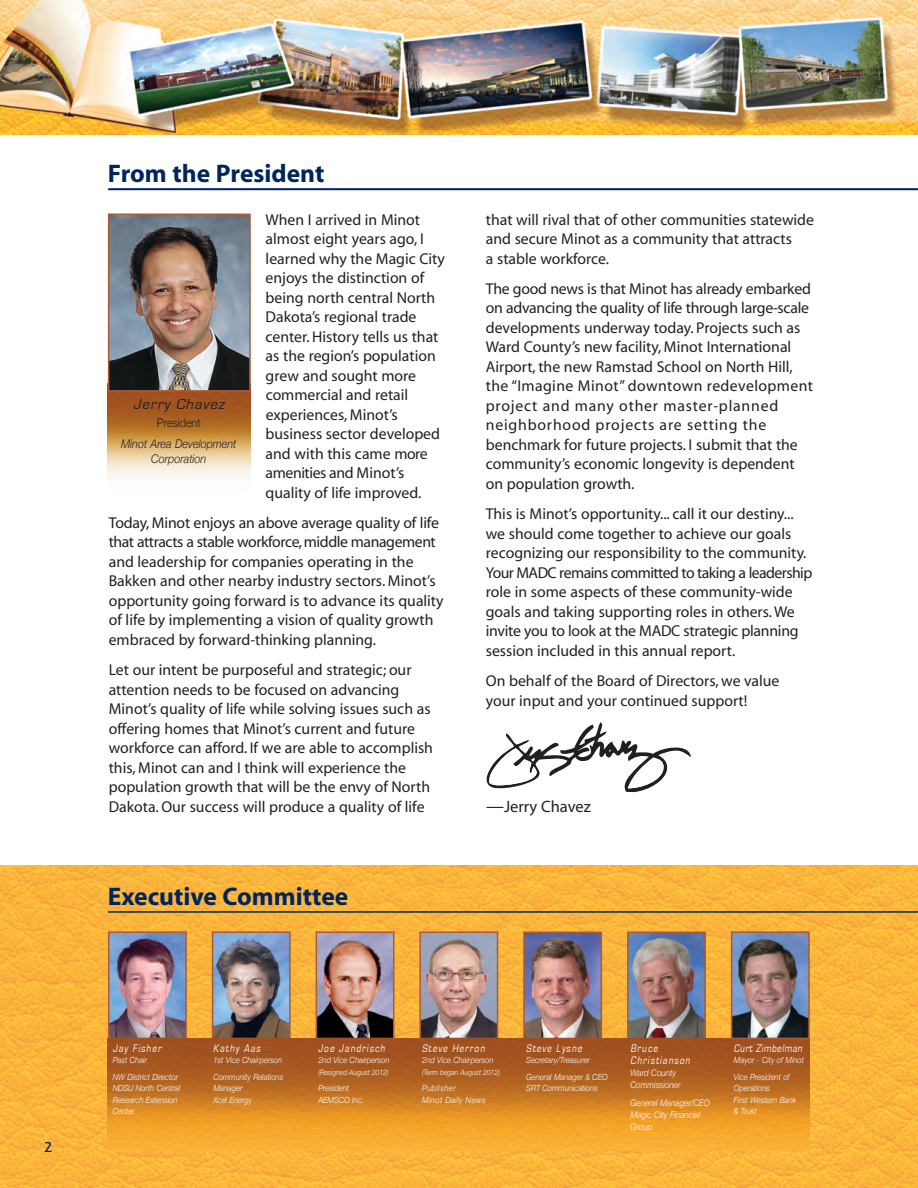
<style>
.page{position:relative;width:918px;height:1188px;background:#fff}
.page>*{position:absolute;margin:0;border:0;box-sizing:border-box;transform-origin:0 0}
.t1{font:700 25.5px "Myriad";color:#00255d}
.t2{font:16.5px "Myriad";color:#231f20}
.t3{font:15.75px/19.5px "Myriad";color:#231f20}
.t4{font:italic 15px "Eurostile";color:#231f20}
.t5{font:15px "Friz Quadrata";color:#00255d}
.t6{font:italic 300 12px/15px "Helvetica Neue";color:#231f20;text-align:center;scale:.9 1}
.t7{font:300 12px "Helvetica Neue";color:#231f20;scale:.9 1}
.t8{font:italic 11.4px/12px "Eurostile";color:#fff;scale:.8 1}
.t9{font:italic 300 9px/12px "Helvetica Neue";color:#fff;scale:.9 1}
.t10{font:italic 300 8.55px/11.2px "Helvetica Neue";color:#fff;scale:.9 1}
.t11{font:italic 300 8.55px/11.2px "Helvetica Neue";letter-spacing:.055em;color:#fff;scale:.9 1}
.t12{font:italic 300 7.5px "Helvetica Neue";color:#fff;scale:.9 1}
.s1{font-size:18px}
</style>
<div class="page">
<img style="left:0;top:866px;width:918px;height:322px">
<svg style="left:487px;top:722px;width:204px;height:70px"></svg>
<img style="left:108px;top:392px;width:143px;height:87px">
<img style="left:111px;top:217px;width:137px;height:172px">
<div style="left:108px;top:214px;width:143px;height:178px;border:2px solid #a95c35"></div>
<img style="left:526px;top:935px;width:73px;height:101px">
<div style="left:523px;top:932px;width:79px;height:107px;border:2px solid #a95c35"></div>
<hr style="left:108px;top:911px;width:810px;height:2px;background:#00255d">
<img style="left:630px;top:935px;width:73px;height:101px">
<div style="left:627px;top:932px;width:79px;height:107px;border:2px solid #a95c35"></div>
<img style="left:422px;top:934px;width:73px;height:102px">
<div style="left:419px;top:931px;width:79px;height:108px;border:2px solid #a95c35"></div>
<img style="left:111px;top:934px;width:73px;height:102px">
<div style="left:108px;top:931px;width:79px;height:108px;border:2px solid #a95c35"></div>
<img style="left:319px;top:934px;width:72px;height:102px">
<div style="left:316px;top:931px;width:78px;height:108px;border:2px solid #a95c35"></div>
<img style="left:215px;top:934px;width:73px;height:102px">
<div style="left:212px;top:931px;width:79px;height:108px;border:2px solid #a95c35"></div>
<img style="left:108px;top:1039px;width:702px;height:112px">
<img style="left:0;top:0;width:918px;height:135px">
<hr style="left:108px;top:188px;width:810px;height:2px;background:#00255d">
<img style="left:734px;top:934px;width:73px;height:102px">
<div style="left:731px;top:931px;width:79px;height:108px;border:2px solid #a95c35"></div>
<p class="t5" style="left:44px;top:1138px;width:10px">2</p>
<h1 class="t1" style="left:108px;top:164px;width:218px">From the President</h1>
<p class="t3" style="left:266px;top:211px;width:181px">When I arrived in Minot almost eight years ago, I learned why the Magic City enjoys the distinction of being north central North<br>Dakota’s regional trade center. History tells us that as the region’s population grew and sought more commercial and retail experiences, Minot’s business sector developed and with this came more amenities and Minot’s quality of life improved.</p>
<p class="t3" style="left:109px;top:514px;width:337px">Today, Minot enjoys an above average quality of life that attracts a stable workforce, middle management and leadership for companies operating in the Bakken and other nearby industry sectors. Minot’s opportunity going forward is to advance its quality of life by implementing a vision of quality growth embraced by forward-thinking planning.</p>
<p class="t3" style="left:109px;top:662px;width:326px">Let our intent be purposeful and strategic; our attention needs to be focused on advancing Minot’s quality of life while solving issues such as offering homes that Minot’s current and future workforce can afford. If we are able to accomplish this, Minot can and I think will experience the population growth that will be the envy of North Dakota. Our success will produce a quality of life</p>
<p class="t4" style="left:133px;top:397px;width:95px">Jerry Chavez</p>
<p class="t7" style="left:157px;top:416px;width:50px">President</p>
<p class="t6" style="left:121px;top:436px;width:130px">Minot Area Development<br>Corporation</p>
<h1 class="t1" style="left:108px;top:887px;width:242px">Executive Committee</h1>
<p class="t3" style="left:486px;top:211px;width:330px">that will rival that of other communities statewide and secure Minot as a community that attracts<br>a stable workforce.</p>
<p class="t3" style="left:486px;top:280px;width:329px">The good news is that Minot has already embarked on advancing the quality of life through large-scale developments underway today. Projects such as Ward County’s new facility, Minot International Airport, the new Ramstad School on North Hill, the “Imagine Minot” downtown redevelopment project and many other master-planned neighborhood projects are setting the benchmark for future projects. I submit that the community’s economic longevity is dependent on population growth.</p>
<p class="t3" style="left:486px;top:506px;width:328px">This is Minot’s opportunity... call it our destiny... we should come together to achieve our goals recognizing our responsibility to the community.<br>Your MADC remains committed to taking a leadership role in some aspects of these community-wide goals and taking supporting roles in others. We invite you to look at the MADC strategic planning session included in this annual report.</p>
<p class="t3" style="left:486px;top:672px;width:295px">On behalf of the Board of Directors, we value your input and your continued support!</p>
<p class="t2" style="left:486px;top:800px;width:106px"><span class="s1">—</span>Jerry Chavez</p>
<p class="t8" style="left:113px;top:1043px;width:64px">Jay Fisher</p>
<p class="t10" style="left:113px;top:1052px;width:74px;line-height:16.6px">Past Chair<br>NW District Director</p>
<p class="t10" style="left:113px;top:1083px;width:76px">NDSU North Central<br>Research Extension<br>Center</p>
<p class="t8" style="left:213px;top:1043px;width:62px">K athy A as</p>
<p class="t10" style="left:213px;top:1052px;width:79px;line-height:16.6px">1st Vice Chairperson<br>Community Relations</p>
<p class="t10" style="left:213px;top:1083px;width:44px">Manager<br>Xcel Energy</p>
<p class="t8" style="left:318px;top:1043px;width:87px">Joe Jandrisch</p>
<p class="t10" style="left:318px;top:1055px;width:81px">2nd Vice Chairperson</p>
<p class="t12" style="left:318px;top:1068px;width:80px">(Resigned August 2012)</p>
<p class="t10" style="left:318px;top:1083px;width:52px">President<br>AEMSCO Inc.</p>
<p class="t8" style="left:422px;top:1043px;width:82px">Steve Herron</p>
<p class="t10" style="left:422px;top:1055px;width:81px">2nd Vice Chairperson</p>
<p class="t12" style="left:422px;top:1068px;width:88px">(Term began August 2012)</p>
<p class="t11" style="left:422px;top:1083px;width:72px">Publisher<br>Minot Daily News</p>
<p class="t8" style="left:526px;top:1043px;width:73px">Steve L y sne</p>
<p class="t10" style="left:526px;top:1052px;width:92px;line-height:16.6px">Secretary/Treasurer<br>General Manager &amp; CEO</p>
<p class="t10" style="left:526px;top:1083px;width:81px">SRT Communications</p>
<p class="t8" style="left:631px;top:1043px;width:78px">Bruce<br>Christianson</p>
<p class="t9" style="left:631px;top:1067px;width:57px">Ward County<br>Commissioner</p>
<p class="t9" style="left:631px;top:1096px;width:90px">General Manager/CEO<br>Magic City Financial<br>Group</p>
<p class="t8" style="left:734px;top:1043px;width:89px">Curt Zimbelman</p>
<p class="t10" style="left:734px;top:1052px;width:79px;line-height:16.6px">Mayor - City of Minot<br>Vice President of</p>
<p class="t10" style="left:734px;top:1083px;width:71px">Operations<br>First Western Bank &amp; Trust</p>
</div>
